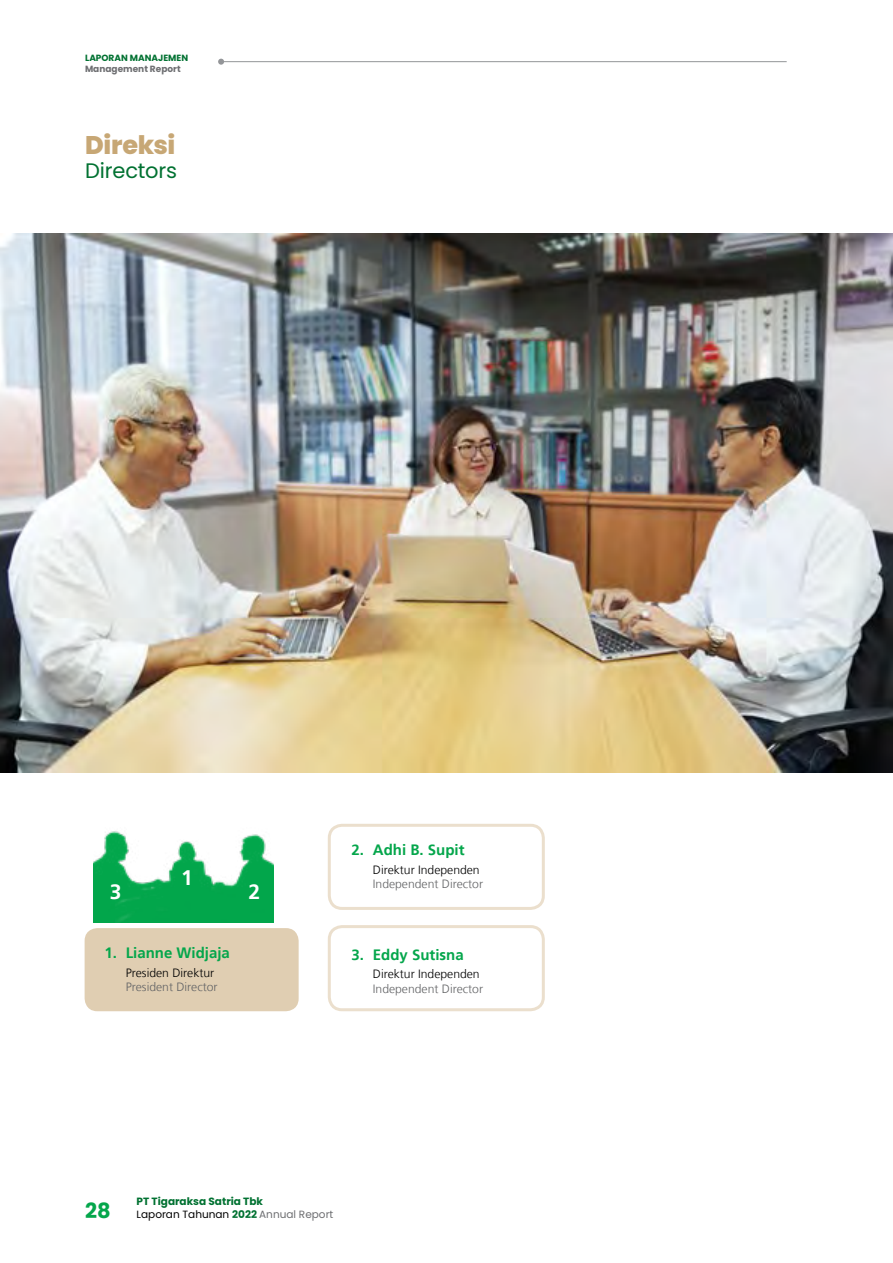
<style>
.page{position:relative;width:893px;height:1263px;background:#fff}
.page>*{position:absolute;margin:0;border:0;box-sizing:border-box;transform-origin:0 0}
.t1{font:800 25.5px "Poppins";letter-spacing:-.01em;color:#c7a775}
.t2{font:21px "Poppins";letter-spacing:-.005em;color:#007131}
.t3{font:700 21px "Frutiger LT";color:#fff}
.t4{font:700 15px "Frutiger LT";color:#04a64b}
.t5{font:300 12px "Frutiger LT";color:#636466}
.t6{font:300 12px "Frutiger LT";color:#000}
.t7{font:700 10.5px/12.6px "Poppins";color:#007131}
.t8{font:700 9px "Poppins";color:#007131}
.t9{font:700 9px "Poppins";color:#6d6e71}
.s1{font-size:21px;color:#04a64b}
.s2{font-weight:400;color:#000}
.s3{font-weight:400;color:#6d6e71}
</style>
<div class="page">
<img style="left:0;top:234px;width:893px;height:538px">
<div style="left:85px;top:928px;width:214px;height:83px;background:#e0ceb2;border-radius:13px"></div>
<div style="left:328px;top:824px;width:217px;height:86px;border:3px solid #ebdfcd;border-radius:13px"></div>
<div style="left:328px;top:925px;width:217px;height:86px;border:3px solid #ebdfcd;border-radius:13px"></div>
<img style="left:93px;top:831px;width:181px;height:92px">
<hr style="left:221px;top:61px;width:566px;height:1px;background:#939598">
<svg style="left:218px;top:59px;width:6px;height:6px"></svg>
<p class="t8" style="left:85px;top:52px;width:105px">LAPORAN MANAJEMEN</p>
<p class="t9" style="left:85px;top:63px;width:97px">Management Report</p>
<h1 class="t1" style="left:85px;top:131px;width:92px">Direksi</h1>
<h2 class="t2" style="left:85px;top:159px;width:94px">Directors</h2>
<h2 class="t3" style="left:181px;top:866px;width:13px">1</h2>
<h2 class="t3" style="left:110px;top:879px;width:13px">3</h2>
<h2 class="t3" style="left:249px;top:879px;width:13px">2</h2>
<p class="t4" style="left:104px;top:944px;width:127px">1. Lianne Widjaja</p>
<p class="t6" style="left:126px;top:966px;width:90px">Presiden Direktur</p>
<p class="t5" style="left:126px;top:980px;width:93px">President Director</p>
<p class="t4" style="left:352px;top:841px;width:114px">2. Adhi B. Supit</p>
<p class="t6" style="left:373px;top:863px;width:108px">Direktur Independen</p>
<p class="t5" style="left:373px;top:877px;width:112px">Independent Director</p>
<p class="t4" style="left:352px;top:945px;width:114px">3. Eddy Sutisna</p>
<p class="t6" style="left:373px;top:967px;width:108px">Direktur Independen</p>
<p class="t5" style="left:373px;top:982px;width:112px">Independent Director</p>
<p class="t7" style="left:85px;top:1195px;width:250px;text-indent:52px">PT Tigaraksa Satria Tbk<br><span class="s1">28</span> <span class="s2">Laporan Tahunan</span> 2022 <span class="s3">Annual Report</span></p>
</div>
